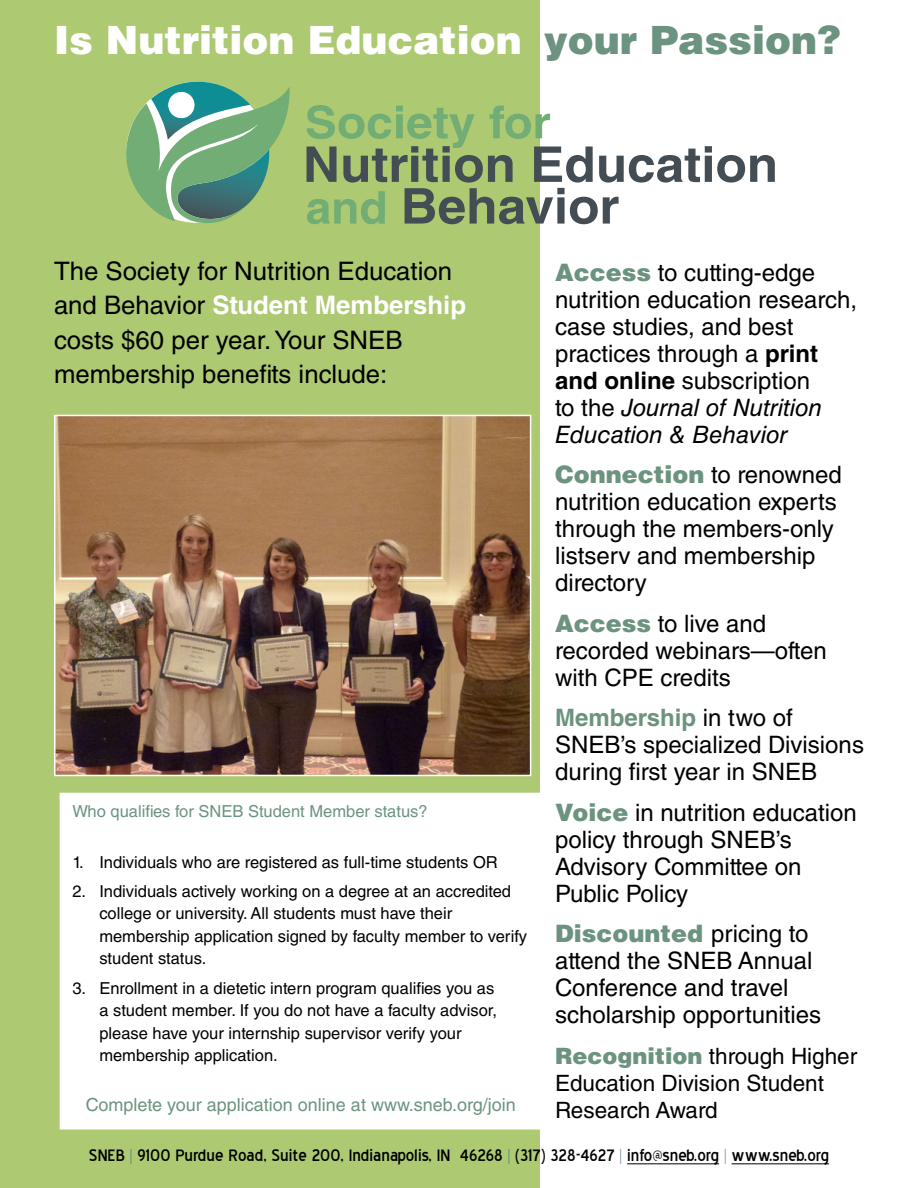
<style>
.page{position:relative;width:918px;height:1188px;background:#fff}
.page>*{position:absolute;margin:0;border:0;box-sizing:border-box;transform-origin:0 0}
.t1{font:900 39px "Helvetica LT Std";color:#fff}
.t2{font:25.5px/34.5px "Helvetica LT Std";color:#000}
.t3{font:24px/27px "Helvetica LT Std";color:#000}
.t4{font:22.5px/27px "Helvetica LT Std";color:#000}
.t5{font:21px "Blue Highway";color:#000}
.t6{font:18px "Helvetica LT Std";color:#6c9380}
.t7{font:16.5px/22.5px "Helvetica LT Std";color:#000}
.t8{font:16.5px "Helvetica LT Std";color:#6c9380}
.s1{color:#6c9380}
.s2{font-weight:700;color:#fff}
.s3{font-weight:900;color:#6c9380}
.s4{font-weight:700}
.s5{font-style:italic}
.s6{font-weight:700;color:#6c9380}
.s7{color:#215e82}
</style>
<div class="page">
<div style="left:0;top:0;width:540px;height:1188px;background:#adc972"></div>
<div style="left:63px;top:796px;width:474px;height:330px;background:#fff"></div>
<svg style="left:125px;top:82px;width:166px;height:144px;background:#80b284"></svg>
<svg style="left:307px;top:105px;width:468px;height:119px"></svg>
<hr style="left:627px;top:1164px;width:92px;height:1px;background:#000">
<hr style="left:732px;top:1164px;width:97px;height:1px;background:#000">
<img style="left:57px;top:418px;width:471px;height:355px">
<div style="left:54px;top:415px;width:477px;height:361px;border:2px solid #fff"></div>
<h1 class="t1" style="left:54px;top:14px;width:788px">Is Nutrition Education <span class="s1">your Passion?</span></h1>
<p class="t2" style="left:54px;top:253px;width:414px">The Society for Nutrition Education and Behavior <span class="s2">Student Membership </span>costs $60 per year. Your SNEB membership benefits include:</p>
<p class="t8" style="left:72px;top:802px;width:357px">Who qualifies for SNEB Student Member status?</p>
<p class="t7" style="left:72px;top:850px;width:427px">1. Individuals who are registered as full-time students OR</p>
<p class="t7" style="left:99px;top:880px;width:429px;text-indent:-27px">2. Individuals actively working on a degree at an accredited college or university. All students must have their membership application signed by faculty member to verify student status.</p>
<p class="t7" style="left:99px;top:977px;width:399px;text-indent:-27px">3. Enrollment in a dietetic intern program qualifies you as a student member. If you do not have a faculty advisor, please have your internship supervisor verify your membership application.</p>
<p class="t6" style="left:86px;top:1094px;width:432px">Complete your application online at www.sneb.org/join</p>
<p class="t3" style="left:555px;top:259px;width:303px"><span class="s3">Access</span> to cutting-edge nutrition education research, case studies, and best practices through a <span class="s4">print and online</span> subscription<br>to the <span class="s5">Journal of Nutrition<br>Education &amp; Behavior</span></p>
<p class="t3" style="left:555px;top:461px;width:288px"><span class="s3">Connection</span> to renowned nutrition education experts through the members-only listserv and membership directory</p>
<p class="t3" style="left:555px;top:610px;width:273px"><span class="s3">Access</span> to live and recorded webinars—often with CPE credits</p>
<p class="t3" style="left:555px;top:704px;width:310px"><span class="s6">Membership</span> in two of<br>SNEB’s specialized Divisions during first year in SNEB</p>
<p class="t3" style="left:555px;top:799px;width:303px"><span class="s3">Voice</span> in nutrition education policy through SNEB’s<br>Advisory Committee on<br>Public Policy</p>
<p class="t3" style="left:555px;top:920px;width:267px"><span class="s3">Discounted</span> pricing to attend the SNEB Annual<br>Conference and travel scholarship opportunities</p>
<p class="t4" style="left:555px;top:1042px;width:304px"><span class="s3">Recognition</span> through Higher<br>Education Division Student<br>Research Award</p>
<p class="t5" style="left:89px;top:1146px;width:742px">SNEB <span class="s7">|</span> 9100 Purdue Road, Suite 200, Indianapolis, IN 46268 <span class="s7">|</span> (317) 328-4627 <span class="s7">|</span> info@sneb.org <span class="s7">|</span> www.sneb.org</p>
</div>
